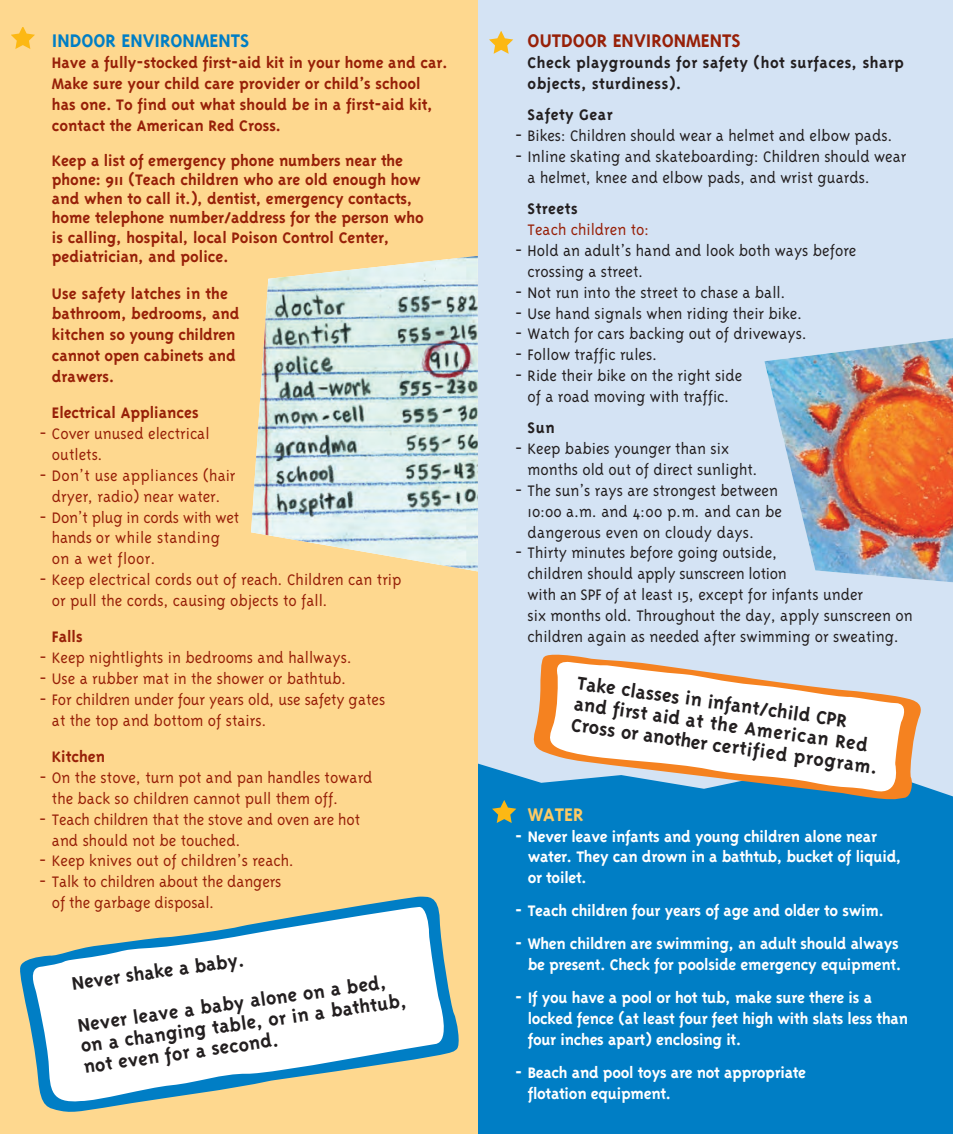
<style>
.page{position:relative;width:953px;height:1134px;background:#fff}
.page>*{position:absolute;margin:0;border:0;box-sizing:border-box;transform-origin:0 0}
.t1{font:700 21px/21px "Triplex";color:#231f20}
.t2{font:700 21px "Triplex";color:#972008}
.t3{font:700 21px "Triplex";color:#007ec5}
.t4{font:700 21px "Triplex";color:#fecb64}
.t5{font:300 17.5px/20.8px "Triplex";color:#231f20}
.t6{font:300 17.5px/20.8px "Triplex";color:#972008}
.t7{font:700 17.5px/20.8px "Triplex";color:#972008}
.t8{font:700 17.5px/20.8px "Triplex";letter-spacing:-.015em;color:#fff}
.t9{font:700 17.5px/20.8px "Triplex";letter-spacing:.025em;color:#231f20}
</style>
<div class="page">
<div style="left:478px;top:0;width:475px;height:1134px;background:#d4e3f4"></div>
<svg style="left:490px;top:32px;width:23px;height:22px"></svg>
<div style="left:478px;top:764px;width:475px;height:370px;background:#007ec5"></div>
<svg style="left:492px;top:800px;width:24px;height:23px"></svg>
<div style="left:0;top:0;width:478px;height:1134px;background:#fed88f"></div>
<svg style="left:11px;top:27px;width:24px;height:22px"></svg>
<img style="left:20px;top:896px;width:439px;height:216px">
<img style="left:251px;top:256px;width:227px;height:315px">
<img style="left:764px;top:338px;width:189px;height:245px">
<img style="left:530px;top:654px;width:395px;height:148px">
<p class="t3" style="left:52px;top:28px;width:199px">INDOOR ENVIRONMENTS</p>
<p class="t7" style="left:52px;top:52px;width:397px">Have a fully-stocked first-aid kit in your home and car.<br>Make sure your child care provider or child’s school has one. To find out what should be in a first-aid kit, contact the American Red Cross.</p>
<p class="t7" style="left:52px;top:150px;width:373px;line-height:19.2px">Keep a list of emergency phone numbers near the phone: 911 (Teach children who are old enough how and when to call it.), dentist, emergency contacts, home telephone number/address for the person who is calling, hospital, local Poison Control Center, pediatrician, and police.</p>
<p class="t7" style="left:52px;top:282px;width:189px">Use safety latches in the bathroom, bedrooms, and kitchen so young children cannot open cabinets and drawers.</p>
<p class="t7" style="left:52px;top:402px;width:148px">Electrical Appliances</p>
<p class="t6" style="left:52px;top:423px;width:159px;text-indent:-13px">- Cover unused electrical outlets.</p>
<p class="t6" style="left:39px;top:464px;width:198px;text-align:center">- Don’t use appliances (hair dryer, radio) near water.</p>
<p class="t6" style="left:52px;top:506px;width:189px;text-indent:-13px">- Don’t plug in cords with wet hands or while standing on a wet floor.</p>
<p class="t6" style="left:52px;top:569px;width:351px;text-indent:-13px">- Keep electrical cords out of reach. Children can trip or pull the cords, causing objects to fall.</p>
<p class="t7" style="left:52px;top:626px;width:32px">Falls</p>
<p class="t6" style="left:39px;top:647px;width:314px">- Keep nightlights in bedrooms and hallways.</p>
<p class="t6" style="left:39px;top:668px;width:309px">- Use a rubber mat in the shower or bathtub.</p>
<p class="t6" style="left:52px;top:688px;width:335px;text-indent:-13px">- For children under four years old, use safety gates at the top and bottom of stairs.</p>
<p class="t7" style="left:52px;top:746px;width:55px">Kitchen</p>
<p class="t6" style="left:52px;top:767px;width:322px;text-indent:-13px">- On the stove, turn pot and pan handles toward the back so children cannot pull them off.</p>
<p class="t6" style="left:52px;top:808px;width:310px;text-indent:-13px">- Teach children that the stove and oven are hot and should not be touched.</p>
<p class="t6" style="left:39px;top:850px;width:256px">- Keep knives out of children’s reach.</p>
<p class="t6" style="left:52px;top:871px;width:231px;text-indent:-13px">- Talk to children about the dangers of the garbage disposal.</p>
<p class="t1" style="left:69px;top:962px;width:313px;line-height:42px;rotate:-8deg">Never shake a baby.<br>Never leave a baby alone on a bed,</p>
<p class="t1" style="left:79px;top:1035px;width:330px;rotate:-8deg">on a changing table, or in a bathtub, not even for a second.</p>
<p class="t2" style="left:528px;top:28px;width:215px">OUTDOOR ENVIRONMENTS</p>
<p class="t9" style="left:528px;top:52px;width:378px">Check playgrounds for safety (hot surfaces, sharp objects, sturdiness).</p>
<p class="t9" style="left:528px;top:104px;width:87px">Safety Gear</p>
<p class="t5" style="left:515px;top:125px;width:379px">- Bikes: Children should wear a helmet and elbow pads.</p>
<p class="t5" style="left:528px;top:146px;width:380px;text-indent:-13px">- Inline skating and skateboarding: Children should wear a helmet, knee and elbow pads, and wrist guards.</p>
<p class="t9" style="left:528px;top:198px;width:52px">Streets</p>
<p class="t6" style="left:528px;top:219px;width:123px">Teach children to:</p>
<p class="t5" style="left:528px;top:240px;width:330px;text-indent:-13px">- Hold an adult’s hand and look both ways before crossing a street.</p>
<p class="t5" style="left:515px;top:281px;width:272px">- Not run into the street to chase a ball.</p>
<p class="t5" style="left:515px;top:302px;width:289px">- Use hand signals when riding their bike.</p>
<p class="t5" style="left:515px;top:323px;width:293px">- Watch for cars backing out of driveways.</p>
<p class="t5" style="left:515px;top:344px;width:144px">- Follow traffic rules.</p>
<p class="t5" style="left:515px;top:365px;width:229px;text-align:center">- Ride their bike on the right side of a road moving with traffic.</p>
<p class="t9" style="left:528px;top:417px;width:29px">Sun</p>
<p class="t5" style="left:528px;top:438px;width:232px;text-indent:-13px">- Keep babies younger than six months old out of direct sunlight.</p>
<p class="t5" style="left:528px;top:479px;width:256px;text-indent:-13px">- The sun’s rays are strongest between<br>10:00 a.m. and 4:00 p.m. and can be dangerous even on cloudy days.</p>
<p class="t5" style="left:528px;top:542px;width:387px;text-indent:-13px">- Thirty minutes before going outside,<br>children should apply sunscreen lotion<br>with an SPF of at least 15, except for infants under<br>six months old. Throughout the day, apply sunscreen on children again as needed after swimming or sweating.</p>
<p class="t1" style="left:579px;top:672px;width:311px;rotate:8deg">Take classes in infant/child CPR and first aid at the American Red<br>Cross or another certified program.</p>
<p class="t4" style="left:528px;top:801px;width:57px">WATER</p>
<p class="t8" style="left:528px;top:825px;width:375px;text-indent:-13px">- Never leave infants and young children alone near water. They can drown in a bathtub, bucket of liquid, or toilet.</p>
<p class="t8" style="left:515px;top:900px;width:370px">- Teach children four years of age and older to swim.</p>
<p class="t8" style="left:515px;top:933px;width:388px;text-align:right">- When children are swimming, an adult should always be present. Check for poolside emergency equipment.</p>
<p class="t8" style="left:528px;top:987px;width:382px;text-indent:-13px">- If you have a pool or hot tub, make sure there is a locked fence (at least four feet high with slats less than four inches apart) enclosing it.</p>
<p class="t8" style="left:528px;top:1061px;width:280px;text-indent:-13px">- Beach and pool toys are not appropriate flotation equipment.</p>
</div>
